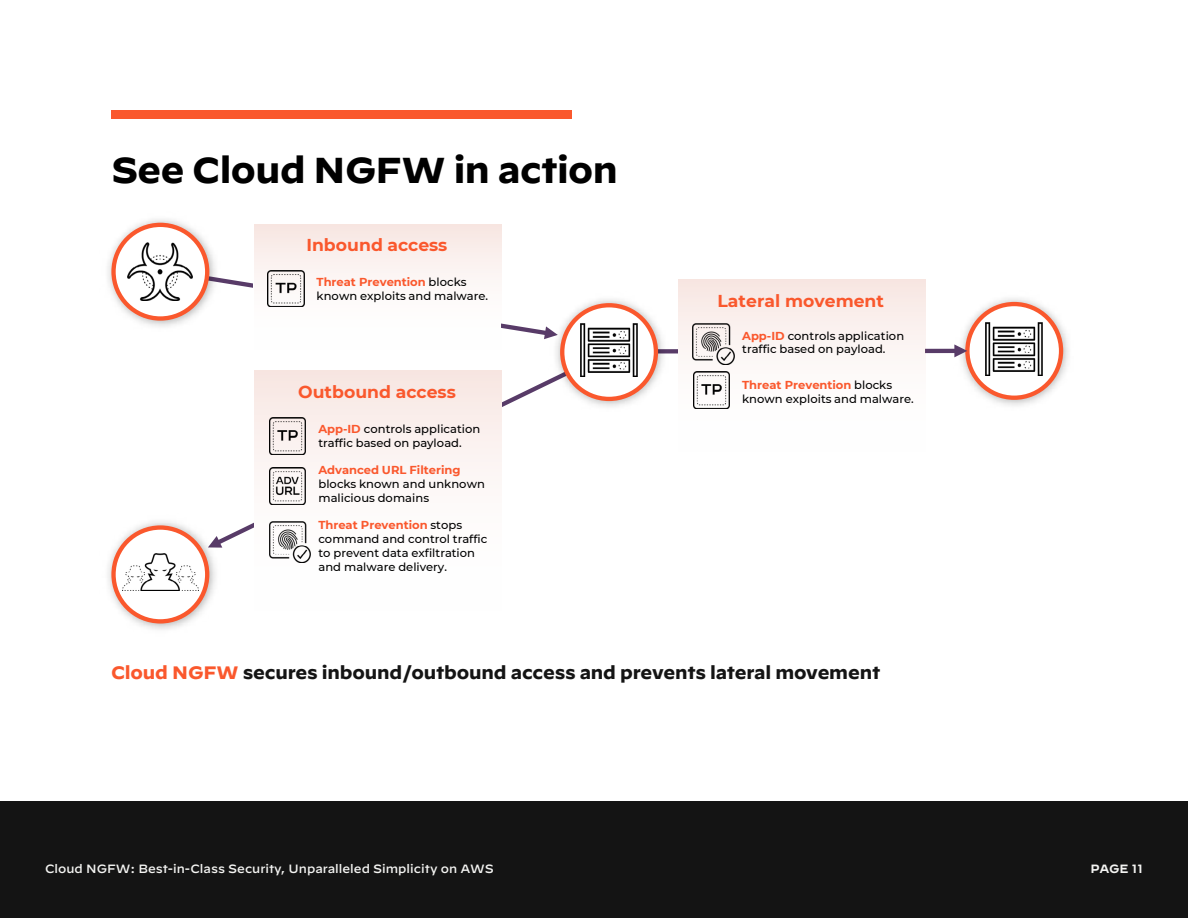
<style>
.page{position:relative;width:1188px;height:918px;background:#fff}
.page>*{position:absolute;margin:0;border:0;box-sizing:border-box;transform-origin:0 0}
.Header_1{font:700 36px "Decimal";letter-spacing:-.015em;color:#000}
.t1{font:700 18px "Decimal";letter-spacing:-.01em;color:#141414}
.t2{font:700 17.25px "Montserrat";color:#fa582d}
.t3{font:500 12px "Decimal";color:#f4f4f2}
.t4{font:600 12px "Decimal";letter-spacing:-.01em;color:#f4f4f2}
.t5{font:500 11.55px/13.8px "Montserrat";letter-spacing:.005em;color:#000}
.s1{font-weight:700;color:#fa582d}
.s2{color:#fa582d}
</style>
<div class="page">
<div style="left:0;top:801px;width:1188px;height:117px;background:#141414"></div>
<div style="left:111px;top:110px;width:461px;height:9px;background:#fa582d"></div>
<svg style="left:223px;top:370px;width:325px;height:173px"></svg>
<svg style="left:223px;top:266px;width:325px;height:73px"></svg>
<img style="left:954px;top:298px;width:115px;height:108px">
<svg style="left:967px;top:304px;width:94px;height:94px"></svg>
<div style="left:965px;top:302px;width:98px;height:98px;border:4px solid #fa582d;border-radius:50%"></div>
<img style="left:108px;top:219px;width:115px;height:108px">
<svg style="left:114px;top:225px;width:93px;height:94px"></svg>
<div style="left:111px;top:223px;width:98px;height:98px;border:4px solid #fa582d;border-radius:50%"></div>
<svg style="left:672px;top:344px;width:295px;height:13px"></svg>
<img style="left:128px;top:243px;width:65px;height:58px">
<img style="left:985px;top:323px;width:58px;height:53px">
<img style="left:548px;top:299px;width:124px;height:108px">
<svg style="left:562px;top:305px;width:94px;height:94px"></svg>
<div style="left:560px;top:303px;width:98px;height:98px;border:4px solid #fa582d;border-radius:50%"></div>
<img style="left:580px;top:324px;width:58px;height:53px">
<img style="left:108px;top:521px;width:115px;height:109px">
<div style="left:114px;top:528px;width:93px;height:93px;background:#fff;border-radius:50%"></div>
<div style="left:111px;top:525px;width:98px;height:99px;border:4px solid #fa582d;border-radius:50%"></div>
<img style="left:123px;top:553px;width:76px;height:38px">
<div style="left:254px;top:370px;width:247px;height:242px;background:linear-gradient(to bottom,#f8e9e6,#fff)"></div>
<img style="left:269px;top:468px;width:37px;height:37px">
<img style="left:269px;top:521px;width:41px;height:42px">
<img style="left:269px;top:418px;width:37px;height:37px">
<div style="left:254px;top:225px;width:247px;height:126px;background:linear-gradient(to bottom,#f8e9e5,#fff)"></div>
<img style="left:268px;top:270px;width:36px;height:37px">
<div style="left:679px;top:279px;width:247px;height:174px;background:linear-gradient(to bottom,#f8e9e5,#fff)"></div>
<img style="left:693px;top:323px;width:41px;height:41px">
<img style="left:693px;top:372px;width:37px;height:37px">
<p class="Header_1" style="left:111px;top:150px;width:508px">See Cloud NGFW in action</p>
<p class="t2" style="left:306px;top:233px;width:143px">Inbound access</p>
<p class="t5" style="left:317px;top:275px;width:173px"><span class="s1">Threat Prevention</span> blocks known exploits and malware.</p>
<p class="t2" style="left:298px;top:379px;width:159px">Outbound access</p>
<p class="t5" style="left:318px;top:421px;width:163px"><span class="s1">App-ID</span> controls application traffic based on payload.</p>
<p class="t5" style="left:318px;top:463px;width:168px"><span class="s1">Advanced URL Filtering </span>blocks known and unknown malicious domains</p>
<p class="t5" style="left:318px;top:518px;width:170px"><span class="s1">Threat Prevention</span> stops command and control traffic to prevent data exfiltration and malware delivery.</p>
<p class="t2" style="left:718px;top:288px;width:168px">Lateral movement</p>
<p class="t5" style="left:742px;top:328px;width:163px"><span class="s1">App-ID</span> controls application traffic based on payload.</p>
<p class="t5" style="left:742px;top:378px;width:173px"><span class="s1">Threat Prevention</span> blocks known exploits and malware.</p>
<p class="t1" style="left:111px;top:662px;width:771px"><span class="s2">Cloud NGFW</span> secures inbound/outbound access and prevents lateral movement</p>
<p class="t3" style="left:45px;top:857px;width:450px">Cloud NGFW: Best-in-Class Security, Unparalleled Simplicity on AWS</p>
<p class="t4" style="left:1091px;top:857px;width:54px">PAGE 11</p>
</div>
